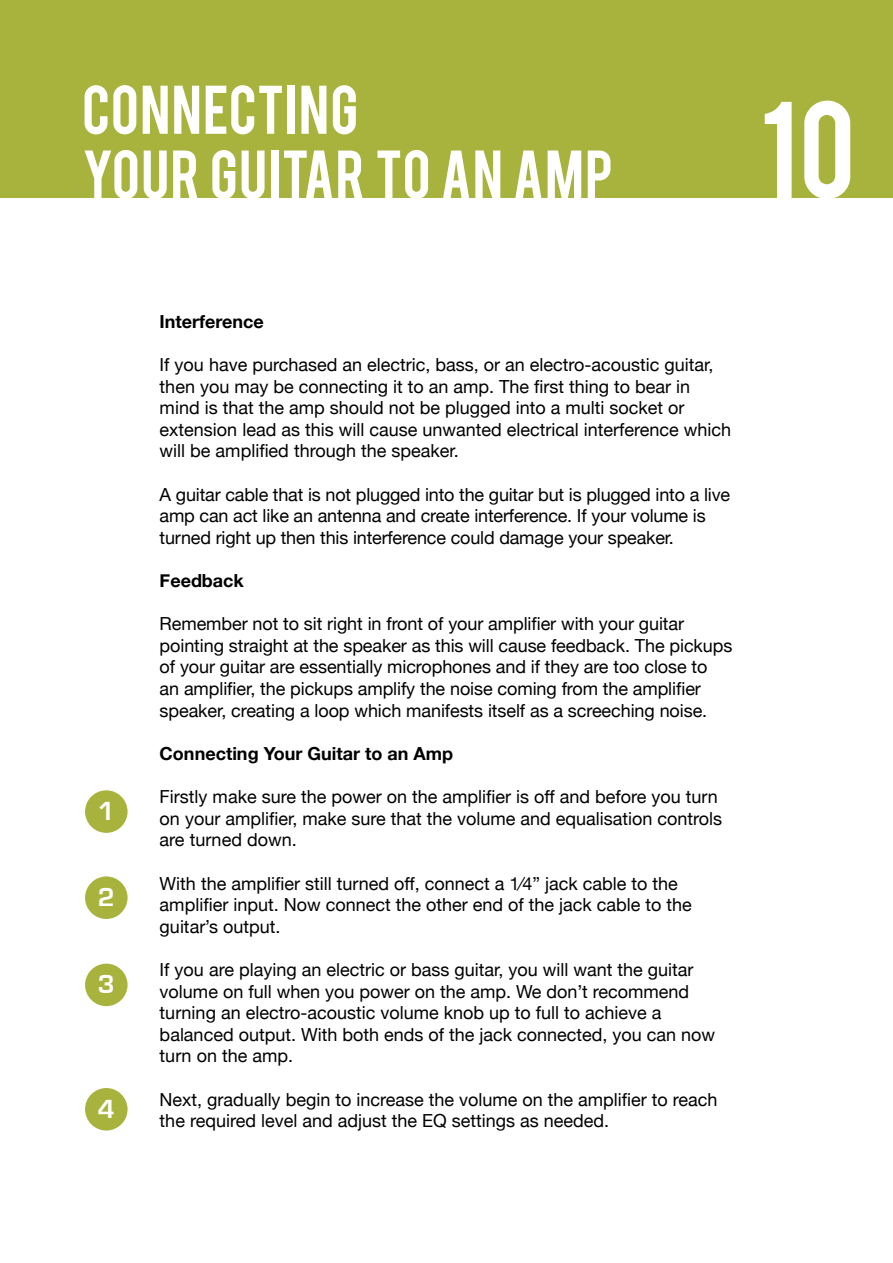
<style>
.page{position:relative;width:893px;height:1263px;background:#fff}
.page>*{position:absolute;margin:0;border:0;box-sizing:border-box;transform-origin:0 0}
.t1{font:108px "Bebas";color:#fff}
.t2{font:54px/64.8px "Bebas";letter-spacing:.02em;color:#fff}
.t3{font:700 27px "Eurostile";color:#fff}
.t4{font:18px/21.6px "Helvetica Neue";color:#000}
.t5{font:700 18px "Helvetica Neue";color:#000}
</style>
<div class="page">
<div style="left:0;top:0;width:893px;height:198px;background:#a8b33d"></div>
<div style="left:85px;top:790px;width:43px;height:43px;background:#a8b33d;border-radius:50%"></div>
<div style="left:85px;top:876px;width:43px;height:43px;background:#a8b33d;border-radius:50%"></div>
<div style="left:85px;top:964px;width:43px;height:42px;background:#a8b33d;border-radius:50%"></div>
<div style="left:85px;top:1088px;width:43px;height:42px;background:#a8b33d;border-radius:50%"></div>
<h2 class="t2" style="left:82px;top:74px;width:532px">CONNECTING<br>YOUR GUITAR TO AN AMP</h2>
<h1 class="t1" style="left:760px;top:71px;width:97px">10</h1>
<h3 class="t3" style="left:98px;top:796px;width:18px">1</h3>
<h3 class="t3" style="left:98px;top:882px;width:18px">2</h3>
<h3 class="t3" style="left:98px;top:970px;width:18px">3</h3>
<h3 class="t3" style="left:98px;top:1094px;width:18px">4</h3>
<p class="t5" style="left:160px;top:307px;width:106px">Interference</p>
<p class="t4" style="left:160px;top:355px;width:573px">If you have purchased an electric, bass, or an electro-acoustic guitar, then you may be connecting it to an amp. The first thing to bear in mind is that the amp should not be plugged into a multi socket or extension lead as this will cause unwanted electrical interference which will be amplified through the speaker.</p>
<p class="t4" style="left:160px;top:484px;width:572px">A guitar cable that is not plugged into the guitar but is plugged into a live amp can act like an antenna and create interference. If your volume is turned right up then this interference could damage your speaker.</p>
<p class="t5" style="left:160px;top:566px;width:86px">Feedback</p>
<p class="t4" style="left:160px;top:614px;width:574px">Remember not to sit right in front of your amplifier with your guitar pointing straight at the speaker as this will cause feedback. The pickups of your guitar are essentially microphones and if they are too close to<br>an amplifier, the pickups amplify the noise coming from the amplifier speaker, creating a loop which manifests itself as a screeching noise.</p>
<p class="t5" style="left:160px;top:739px;width:295px">Connecting Your Guitar to an Amp</p>
<p class="t4" style="left:160px;top:787px;width:564px">Firstly make sure the power on the amplifier is off and before you turn on your amplifier, make sure that the volume and equalisation controls are turned down.</p>
<p class="t4" style="left:160px;top:873px;width:534px">With the amplifier still turned off, connect a 1⁄4” jack cable to the amplifier input. Now connect the other end of the jack cable to the guitar’s output.</p>
<p class="t4" style="left:160px;top:960px;width:557px">If you are playing an electric or bass guitar, you will want the guitar volume on full when you power on the amp. We don’t recommend turning an electro-acoustic volume knob up to full to achieve a balanced output. With both ends of the jack connected, you can now turn on the amp.</p>
<p class="t4" style="left:160px;top:1089px;width:559px">Next, gradually begin to increase the volume on the amplifier to reach the required level and adjust the EQ settings as needed.</p>
</div>
